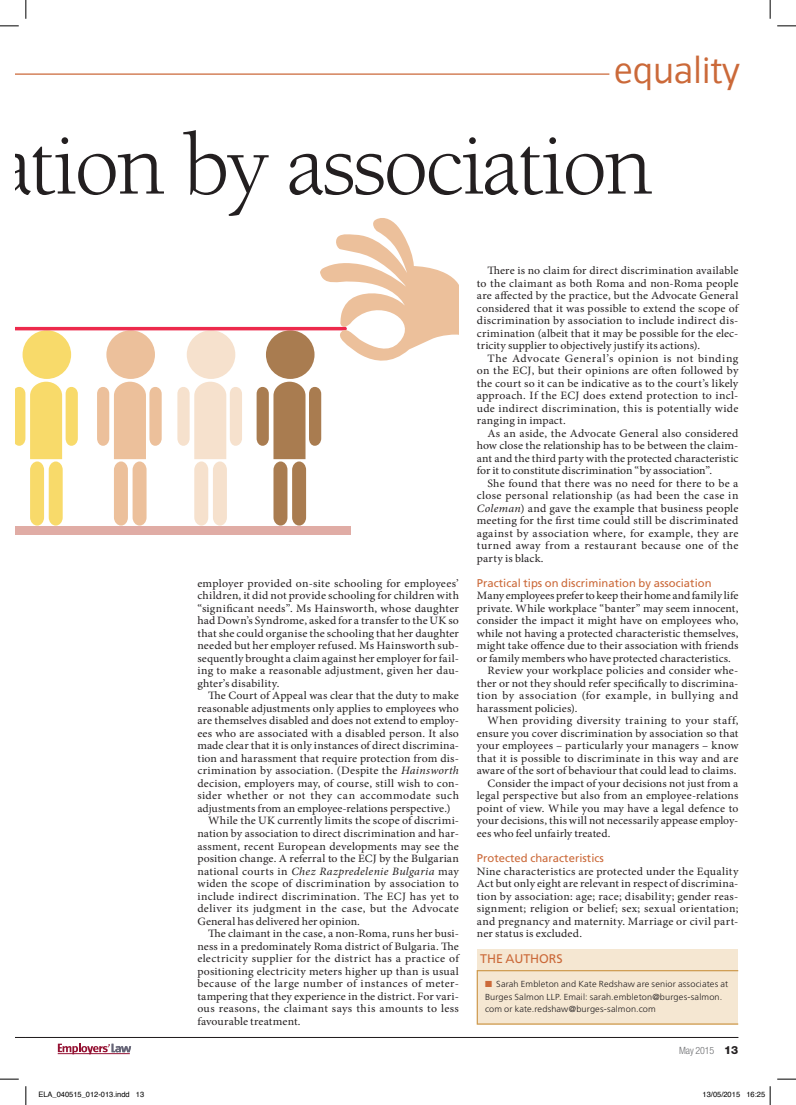
<style>
.page{position:relative;width:796px;height:1105px;background:#fff}
.page>*{position:absolute;margin:0;border:0;box-sizing:border-box;transform-origin:0 0}
.t1{font:90px "Berkeley Std";letter-spacing:-.03em;color:#231f20}
.t2{font:35px "Turmino";letter-spacing:.005em;color:#cb6939}
.t3{font:12.5px "Frutiger LT Pro";letter-spacing:-.005em;color:#cb6939}
.t4{font:11.25px/12.5px "Minion Pro";letter-spacing:.015em;color:#231f20;text-align:justify;scale:1.05 1}
.t5{font:11.25px "Minion Pro";letter-spacing:.015em;color:#231f20;scale:1.04 1}
.t6{font:11.25px "Minion Pro";letter-spacing:.035em;color:#231f20;scale:1.05 1}
.t7{font:11.25px "Frutiger LT Pro";letter-spacing:.005em;color:#cb6939}
.t8{font:11.25px "Minion Pro";letter-spacing:-.01em;color:#231f20;scale:1.05 1}
.t9{font:italic 11.25px "Minion Pro";letter-spacing:.025em;color:#231f20;scale:1.05 1}
.t10{font:11.25px "Minion Pro";letter-spacing:.045em;color:#231f20;scale:1.05 1}
.t11{font:300 condensed 10px "Helvetica Neue LT Pro";letter-spacing:-.01em;color:#6c6d70}
.t12{font:300 8.75px/12.5px "Frutiger LT Pro";letter-spacing:.015em;color:#231f20;scale:1.05 1}
.t13{font:7.5px "Helvetica";color:#000}
.s1{font-style:italic}
.s2{font-style:normal}
.s3{color:#cb6939}
.s4{font-weight:800;font-stretch:normal;font-size:11.25px;color:#231f20}
</style>
<div class="page">
<svg style="left:58px;top:1043px;width:73px;height:10px"></svg>
<hr style="left:15px;top:73px;width:594px;height:2px;background:#cb6939">
<hr style="left:26px;top:1036px;width:712px;height:1px;background:#231f20">
<div style="left:477px;top:949px;width:260px;height:75px;background:#f5e7d2"></div>
<div style="left:477px;top:969px;width:262px;height:55px;border:1px solid #cf9c51"></div>
<div style="left:15px;top:526px;width:335px;height:9px;background:#e0aca5"></div>
<div style="left:23px;top:330px;width:48px;height:49px;background:#f8da6a;border-radius:50%"></div>
<svg style="left:15px;top:381px;width:63px;height:144px"></svg>
<div style="left:106px;top:330px;width:49px;height:49px;background:#ecc09b;border-radius:50%"></div>
<svg style="left:97px;top:381px;width:65px;height:144px"></svg>
<div style="left:187px;top:330px;width:48px;height:49px;background:#f6e1cd;border-radius:50%"></div>
<svg style="left:177px;top:381px;width:65px;height:144px"></svg>
<div style="left:266px;top:330px;width:48px;height:49px;background:#a97c50;border-radius:50%"></div>
<svg style="left:257px;top:381px;width:64px;height:144px"></svg>
<svg style="left:15px;top:218px;width:444px;height:146px"></svg>
<svg style="left:0;top:25px;width:19px;height:2px"></svg>
<svg style="left:777px;top:25px;width:19px;height:2px"></svg>
<svg style="left:0;top:1078px;width:19px;height:1px"></svg>
<svg style="left:777px;top:1078px;width:19px;height:1px"></svg>
<svg style="left:25px;top:0;width:2px;height:19px"></svg>
<svg style="left:25px;top:1086px;width:2px;height:18px"></svg>
<svg style="left:769px;top:0;width:2px;height:19px"></svg>
<svg style="left:769px;top:1086px;width:2px;height:18px"></svg>
<h2 class="t2" style="left:614px;top:49px;width:127px">equality</h2>
<h1 class="t1" style="left:-6px;top:117px;width:660px">ation by association</h1>
<p class="t4" style="left:197px;top:576px;width:251px">employer provided on-site schooling for employees’ children, it did not provide schooling for children with “significant needs”. Ms Hainsworth, whose daughter had Down’s Syndrome, asked for a transfer to the UK so that she could organise the schooling that her daughter needed but her employer refused. Ms Hainsworth sub&shy;sequently brought a claim against her employer for fail&shy;ing to make a reasonable adjustment, given her dau&shy;ghter’s disability.</p>
<p class="t4" style="left:208px;top:689px;width:240px">The Court of Appeal was clear that the duty to make</p>
<p class="t4" style="left:197px;top:701px;width:251px">reasonable adjustments only applies to employees who</p>
<p class="t4" style="left:197px;top:714px;width:251px">are themselves disabled and does not extend to employ-</p>
<p class="t4" style="left:197px;top:726px;width:251px">ees who are associated with a disabled person. It also</p>
<p class="t4" style="left:197px;top:739px;width:251px">made clear that it is only instances of direct discrimina-</p>
<p class="t4" style="left:197px;top:751px;width:251px">tion and harassment that require protection from dis-</p>
<p class="t4" style="left:197px;top:764px;width:251px">crimination by association. (Despite the <span class="s1">Hainsworth</span></p>
<p class="t4" style="left:197px;top:776px;width:251px">decision, employers may, of course, still wish to con-</p>
<p class="t6" style="left:197px;top:788px;width:251px">sider whether or not they can accommodate such</p>
<p class="t4" style="left:197px;top:801px;width:243px">adjustments from an employee-relations perspective.)</p>
<p class="t4" style="left:208px;top:814px;width:240px">While the UK currently limits the scope of discrimi-</p>
<p class="t4" style="left:197px;top:826px;width:251px">nation by association to direct discrimination and har-</p>
<p class="t4" style="left:197px;top:839px;width:251px">assment, recent European developments may see the</p>
<p class="t4" style="left:197px;top:851px;width:251px">position change. A referral to the ECJ by the Bulgarian</p>
<p class="t9" style="left:197px;top:862px;width:251px"><span class="s2">national courts in</span> Chez Razpredelenie Bulgaria <span class="s2">may</span></p>
<p class="t4" style="left:197px;top:876px;width:251px">widen the scope of discrimination by association to</p>
<p class="t4" style="left:197px;top:889px;width:251px">include indirect discrimination. The ECJ has yet to</p>
<p class="t4" style="left:197px;top:901px;width:251px">deliver its judgment in the case, but the Advocate</p>
<p class="t4" style="left:197px;top:914px;width:156px">General has delivered her opinion.</p>
<p class="t4" style="left:208px;top:926px;width:240px">The claimant in the case, a non-Roma, runs her busi-</p>
<p class="t4" style="left:197px;top:939px;width:251px">ness in a predominately Roma district of Bulgaria. The</p>
<p class="t4" style="left:197px;top:951px;width:251px">electricity supplier for the district has a practice of</p>
<p class="t4" style="left:197px;top:964px;width:251px">positioning electricity meters higher up than is usual</p>
<p class="t6" style="left:197px;top:975px;width:251px">because of the large number of instances of meter-</p>
<p class="t4" style="left:197px;top:989px;width:251px">tampering that they experience in the district. For vari-</p>
<p class="t6" style="left:197px;top:1000px;width:251px">ous reasons, the claimant says this amounts to less</p>
<p class="t4" style="left:197px;top:1014px;width:100px">favourable treatment.</p>
<p class="t4" style="left:477px;top:264px;width:251px;text-indent:11px">There is no claim for direct discrimination available to the claimant as both Roma and non-Roma people are affected by the practice, but the Advocate General considered that it was possible to extend the scope of discrimination by association to include indirect dis&shy;crimination (albeit that it may be possible for the elec&shy;tricity supplier to objectively justify its actions).</p>
<p class="t4" style="left:477px;top:351px;width:251px;text-indent:11px">The Advocate General’s opinion is not binding on the ECJ, but their opinions are often followed by the court so it can be indicative as to the court’s likely approach. If the ECJ does extend protection to incl&shy;ude indirect discrimination, this is potentially wide ranging in impact.</p>
<p class="t4" style="left:477px;top:426px;width:251px;text-indent:11px">As an aside, the Advocate General also considered how close the relationship has to be between the claim&shy;ant and the third party with the protected characteristic for it to constitute discrimination “by association”.</p>
<p class="t4" style="left:477px;top:476px;width:251px;text-indent:11px">She found that there was no need for there to be a close personal relationship (as had been the case in <span class="s1">Coleman</span>) and gave the example that business people meeting for the first time could still be discriminated against by association where, for example, they are turned away from a restaurant because one of the party is black.</p>
<p class="t7" style="left:477px;top:576px;width:236px">Practical tips on discrimination by association</p>
<p class="t8" style="left:477px;top:588px;width:251px">Many employees prefer to keep their home and family life</p>
<p class="t4" style="left:477px;top:601px;width:251px">private. While workplace “banter” may seem innocent,</p>
<p class="t4" style="left:477px;top:614px;width:251px">consider the impact it might have on employees who,</p>
<p class="t4" style="left:477px;top:626px;width:251px">while not having a protected characteristic themselves,</p>
<p class="t4" style="left:477px;top:639px;width:251px">might take offence due to their association with friends</p>
<p class="t4" style="left:477px;top:651px;width:243px">or family members who have protected characteristics.</p>
<p class="t4" style="left:487px;top:664px;width:240px">Review your workplace policies and consider whe-</p>
<p class="t4" style="left:477px;top:676px;width:251px">ther or not they should refer specifically to discrimina-</p>
<p class="t10" style="left:477px;top:688px;width:251px">tion by association (for example, in bullying and</p>
<p class="t4" style="left:477px;top:701px;width:97px">harassment policies).</p>
<p class="t6" style="left:487px;top:713px;width:240px">When providing diversity training to your staff,</p>
<p class="t4" style="left:477px;top:726px;width:251px">ensure you cover discrimination by association so that</p>
<p class="t4" style="left:477px;top:739px;width:251px">your employees – particularly your managers – know</p>
<p class="t4" style="left:477px;top:751px;width:250px">that it is possible to discriminate in this way and are</p>
<p class="t4" style="left:477px;top:764px;width:249px">aware of the sort of behaviour that could lead to claims.</p>
<p class="t5" style="left:487px;top:775px;width:243px">Consider the impact of your decisions not just from a</p>
<p class="t5" style="left:477px;top:788px;width:253px">legal perspective but also from an employee-relations</p>
<p class="t5" style="left:477px;top:800px;width:253px">point of view. While you may have a legal defence to</p>
<p class="t5" style="left:477px;top:813px;width:253px">your decisions, this will not necessarily appease employ-</p>
<p class="t5" style="left:477px;top:825px;width:130px">ees who feel unfairly treated.</p>
<p class="t7" style="left:477px;top:851px;width:129px">Protected characteristics</p>
<p class="t4" style="left:477px;top:864px;width:251px">Nine characteristics are protected under the Equality Act but only eight are relevant in respect of discrimina&shy;tion by association: age; race; disability; gender reas&shy;signment; religion or belief; sex; sexual orientation; and pregnancy and maternity. Marriage or civil part&shy;ner status is excluded.</p>
<p class="t3" style="left:480px;top:950px;width:84px">Th e auth ors</p>
<p class="t12" style="left:485px;top:977px;width:233px"><span class="s3">■</span> Sarah Embleton and Kate Redshaw are senior associates at<br>Burges Salmon LLP. Email: sarah.embleton@burges-salmon. com or kate.redshaw@burges-salmon.com</p>
<p class="t11" style="left:679px;top:1044px;width:61px">May 2015 <span class="s4">13</span></p>
<p class="t13" style="left:38px;top:1088px;width:107px">ELA_040515_012-013.indd 13</p>
<p class="t13" style="left:702px;top:1088px;width:64px">13/05/2015 16:25</p>
</div>
